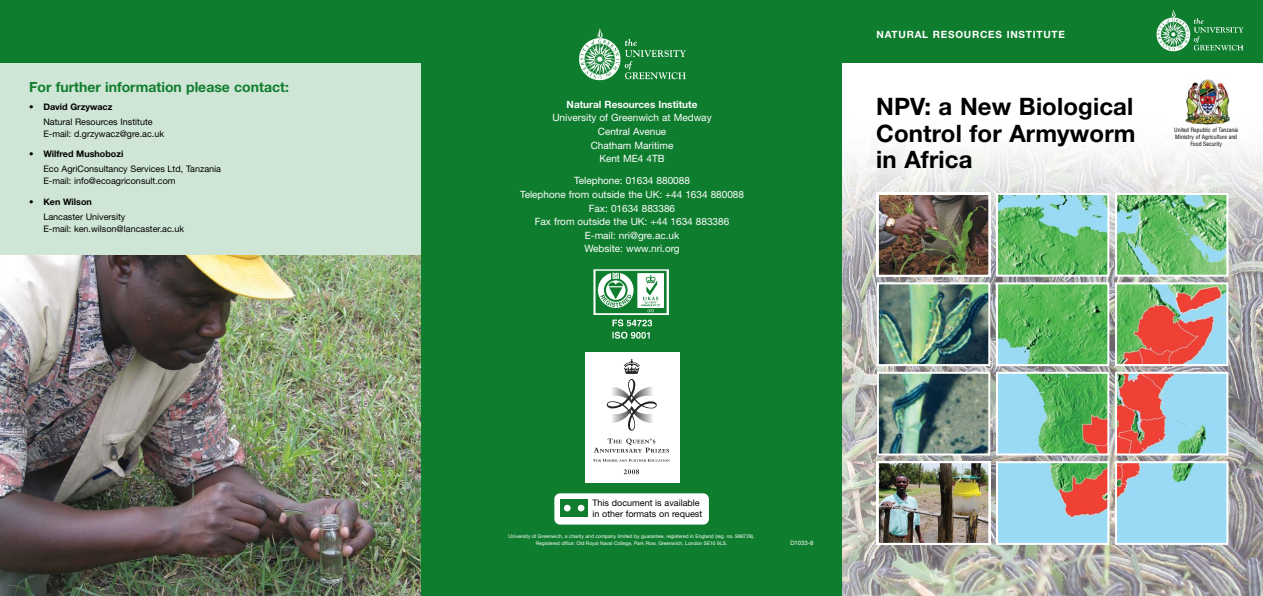
<style>
.page{position:relative;width:1263px;height:596px;background:#fff}
.page>*{position:absolute;margin:0;border:0;box-sizing:border-box;transform-origin:0 0}
.t1{font:700 24px/26.3px "Helvetica Neue";letter-spacing:.005em;color:#000;text-align:justify}
.t2{font:700 14px "Helvetica Neue";color:#0f7d2e}
.t3{font:10px/13.6px "Helvetica Neue";color:#fff;text-align:center}
.t4{font:700 10px "Helvetica Neue";letter-spacing:.08em;color:#fff}
.t5{font:700 10px "Helvetica Neue";color:#fff}
.t6{font:9px/12px "Helvetica Neue";color:#000}
.t7{font:700 9px "Helvetica Neue";color:#000}
.t8{font:6px "Helvetica Neue";color:#fff}
.t9{font:condensed 5.8px/7px "Helvetica";color:#000;text-align:center}
.t10{font:5px/7px "Helvetica Neue";color:#fff;text-align:center}
</style>
<div class="page">
<div style="left:0;top:59px;width:430px;height:204px;background:#cfe5d5"></div>
<img style="left:842px;top:98px;width:421px;height:497px">
<div style="left:0;top:0;width:1263px;height:63px;background:#0f7d2e"></div>
<img style="left:996px;top:193px;width:232px;height:351px">
<img style="left:877px;top:282px;width:113px;height:173px">
<img style="left:877px;top:193px;width:113px;height:83px">
<img style="left:877px;top:461px;width:113px;height:83px">
<img style="left:1156px;top:10px;width:88px;height:42px">
<img style="left:1185px;top:79px;width:44px;height:46px">
<img style="left:0;top:255px;width:421px;height:340px">
<div style="left:421px;top:0;width:421px;height:595px;background:#0f7d2e"></div>
<img style="left:579px;top:28px;width:107px;height:53px">
<div style="left:554px;top:493px;width:155px;height:31px;background:#fff;border-radius:6px"></div>
<div style="left:560px;top:499px;width:28px;height:17px;background:#0f7d2e"></div>
<div style="left:564px;top:504px;width:7px;height:7px;background:#fff;border-radius:50%"></div>
<div style="left:578px;top:504px;width:6px;height:7px;background:#fff;border-radius:50%"></div>
<img style="left:593px;top:269px;width:76px;height:70px">
<div style="left:585px;top:351px;width:94px;height:131px;background:#fff"></div>
<svg style="left:606px;top:358px;width:51px;height:72px"></svg>
<svg style="left:594px;top:438px;width:75px;height:14px"></svg>
<svg style="left:593px;top:459px;width:77px;height:2px"></svg>
<svg style="left:624px;top:469px;width:15px;height:5px"></svg>
<h2 class="t2" style="left:29px;top:82px;width:261px">For further information please contact:</h2>
<p class="t7" style="left:29px;top:103px;width:85px">• David Grzywacz</p>
<p class="t6" style="left:43px;top:116px;width:122px">Natural Resources Institute<br>E-mail: d.grzywacz@gre.ac.uk</p>
<p class="t7" style="left:29px;top:151px;width:96px">• Wilfred Mushobozi</p>
<p class="t6" style="left:43px;top:164px;width:179px">Eco AgriConsultancy Services Ltd, Tanzania<br>E-mail: info@ecoagriconsult.com</p>
<p class="t7" style="left:29px;top:198px;width:64px">• Ken Wilson</p>
<p class="t6" style="left:43px;top:211px;width:142px">Lancaster University<br>E-mail: ken.wilson@lancaster.ac.uk</p>
<p class="t5" style="left:567px;top:100px;width:132px">Natural Resources Institute</p>
<p class="t3" style="left:552px;top:112px;width:161px">University of Greenwich at Medway<br>Central Avenue<br>Chatham Maritime<br>Kent ME4 4TB</p>
<p class="t3" style="left:520px;top:175px;width:225px">Telephone: 01634 880088<br>Telephone from outside the UK: +44 1634 880088<br>Fax: 01634 883386<br>Fax from outside the UK: +44 1634 883386<br>E-mail: nri@gre.ac.uk<br>Website: www.nri.org</p>
<p class="t4" style="left:876px;top:31px;width:190px">NATURAL RESOURCES INSTITUTE</p>
<h1 class="t1" style="left:876px;top:96px;width:261px">NPV: a New Biological Control for Armyworm in Africa</h1>
<p class="t9" style="left:1174px;top:126px;width:65px">United Republic of Tanzania<br>Ministry of Agriculture and<br>Food Security</p>
<p class="t6" style="left:592px;top:498px;width:111px;line-height:10.8px">This document is available in other formats on request</p>
<p class="t10" style="left:508px;top:533px;width:248px">University of Greenwich, a charity and company limited by guarantee, registered in England (reg. no. 986729).<br>Registered office: Old Royal Naval College, Park Row, Greenwich, London SE10 9LS.</p>
<p class="t8" style="left:790px;top:540px;width:25px">D1033-8</p>
</div>
